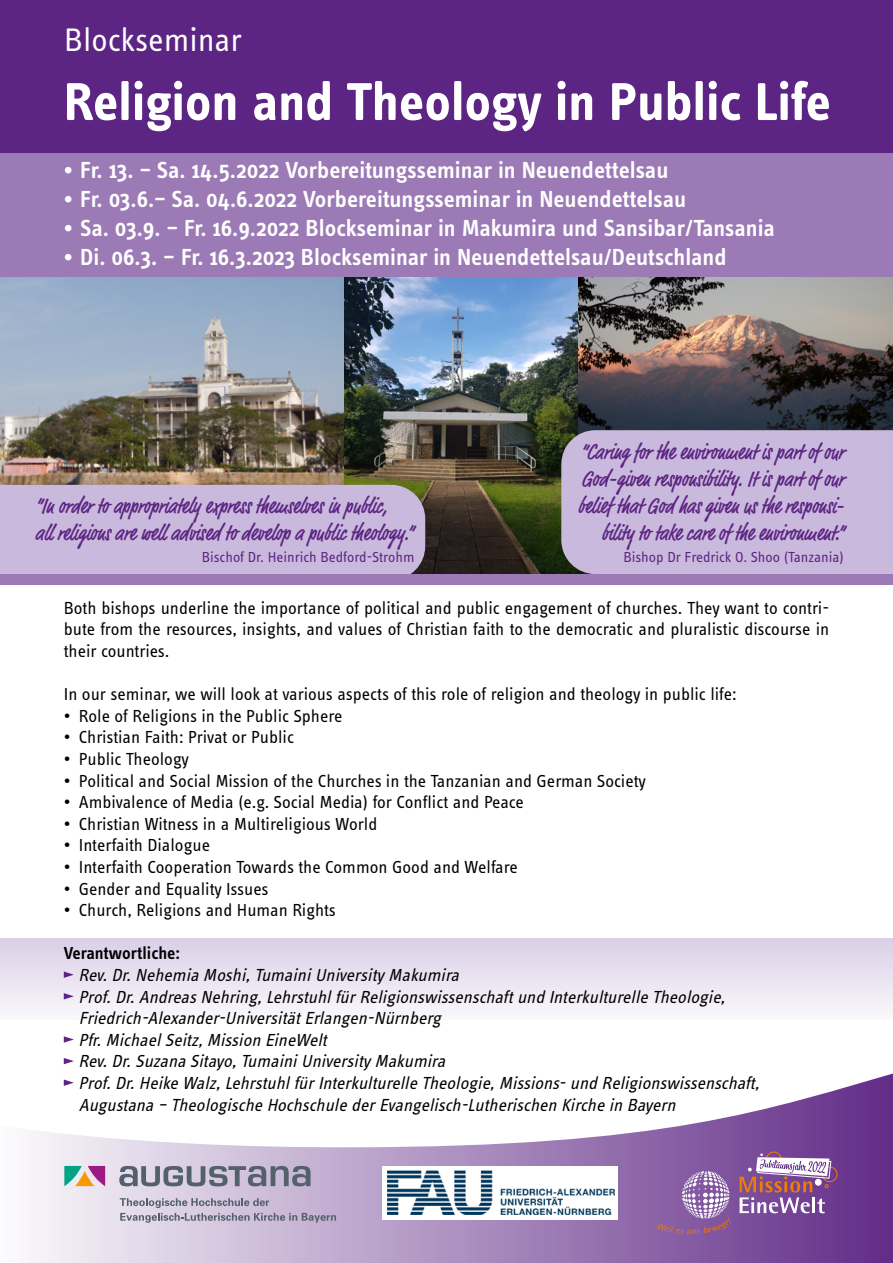
<style>
.page{position:relative;width:893px;height:1263px;background:#fff}
.page>*{position:absolute;margin:0;border:0;box-sizing:border-box;transform-origin:0 0}
.t1{font:700 55.05px "Info OT Text";color:#fff}
.t2{font:33.6px "Info OT Text";color:#fff}
.t3{font:600 24px "Info OT Text";color:#fff}
.t4{font:500 condensed 22.5px/27px "Market Pro";color:#5c2483;text-align:right}
.t5{font:18px/21.6px "Info OT Text";color:#000;text-align:justify}
.t6{font:italic 18px/21.6px "Info OT Text";color:#000}
.t7{font:600 18px "Info OT Text";color:#000}
.t8{font:15px "Info OT Text";color:#5c2483}
</style>
<div class="page">
<img style="left:578px;top:276px;width:315px;height:154px">
<img style="left:0;top:276px;width:344px;height:209px">
<img style="left:344px;top:276px;width:234px;height:298px">
<div style="left:0;top:938px;width:893px;height:81px;background:linear-gradient(to bottom,#dacfe7,#f9f8fb)"></div>
<div style="left:0;top:0;width:893px;height:238px;background:#5c2483"></div>
<svg style="left:64px;top:971px;width:10px;height:7px"></svg>
<svg style="left:64px;top:993px;width:10px;height:6px"></svg>
<svg style="left:64px;top:1036px;width:10px;height:7px"></svg>
<svg style="left:64px;top:1058px;width:10px;height:6px"></svg>
<div style="left:0;top:153px;width:893px;height:123px;background:#9c7ab6"></div>
<svg style="left:29px;top:1073px;width:864px;height:190px"></svg>
<svg style="left:658px;top:1171px;width:73px;height:63px;background:#9974ac"></svg>
<svg style="left:740px;top:1152px;width:98px;height:61px"></svg>
<div style="left:382px;top:1166px;width:236px;height:54px;background:#fff"></div>
<img style="left:388px;top:1170px;width:226px;height:45px">
<svg style="left:119px;top:1165px;width:192px;height:21px;background:#9695a7"></svg>
<svg style="left:64px;top:1166px;width:41px;height:20px"></svg>
<svg style="left:120px;top:1198px;width:216px;height:25px;background:#b8afc5"></svg>
<div style="left:561px;top:430px;width:332px;height:144px;background:#c9b9dc"></div>
<div style="left:0;top:485px;width:425px;height:89px;background:#c9b9dc"></div>
<div style="left:0;top:574px;width:893px;height:11px;background:#9c7ab6"></div>
<h2 class="t2" style="left:64px;top:20px;width:180px">Blockseminar</h2>
<h1 class="t1" style="left:64px;top:68px;width:768px">Religion and Theology in Public Life</h1>
<h3 class="t3" style="left:64px;top:156px;width:606px">• Fr. 13. – Sa. 14.5.2022 Vorbereitungsseminar in Neuendettelsau</h3>
<h3 class="t3" style="left:64px;top:184px;width:624px">• Fr. 03.6.– Sa. 04.6.2022 Vorbereitungsseminar in Neuendettelsau</h3>
<h3 class="t3" style="left:64px;top:213px;width:712px">• Sa. 03.9. – Fr. 16.9.2022 Blockseminar in Makumira und Sansibar/Tansania</h3>
<h3 class="t3" style="left:64px;top:242px;width:664px">• Di. 06.3. – Fr. 16.3.2023 Blockseminar in Neuendettelsau/Deutschland</h3>
<p class="t4" style="left:35px;top:493px;width:380px;text-align:left">“In order to appropriately express themselves in public,<br>all religions are well advised to develop a public theology.”</p>
<p class="t8" style="left:202px;top:548px;width:214px">Bischof Dr. Heinrich Bedford-Strohm</p>
<p class="t4" style="left:578px;top:439px;width:268px">“Caring for the environment is part of our God-given responsibility. It is part of our belief that God has given us the responsi&shy;bility to take care of the environment.”</p>
<p class="t8" style="left:623px;top:547px;width:222px">Bishop Dr Fredrick O. Shoo (Tanzania)</p>
<p class="t5" style="left:64px;top:597px;width:767px">Both bishops underline the importance of political and public engagement of churches. They want to contri&shy;bute from the resources, insights, and values of Christian faith to the democratic and pluralistic discourse in their countries.</p>
<p class="t5" style="left:64px;top:683px;width:674px">In our seminar, we will look at various aspects of this role of religion and theology in public life:</p>
<p class="t5" style="left:64px;top:705px;width:280px">• Role of Religions in the Public Sphere</p>
<p class="t5" style="left:64px;top:726px;width:232px">• Christian Faith: Privat or Public</p>
<p class="t5" style="left:64px;top:748px;width:127px">• Public Theology</p>
<p class="t5" style="left:64px;top:769px;width:584px">• Political and Social Mission of the Churches in the Tanzanian and German Society</p>
<p class="t5" style="left:64px;top:791px;width:462px">• Ambivalence of Media (e.g. Social Media) for Conflict and Peace</p>
<p class="t5" style="left:64px;top:813px;width:315px">• Christian Witness in a Multireligious World</p>
<p class="t5" style="left:64px;top:834px;width:148px">• Interfaith Dialogue</p>
<p class="t5" style="left:64px;top:856px;width:456px">• Interfaith Cooperation Towards the Common Good and Welfare</p>
<p class="t5" style="left:64px;top:877px;width:206px">• Gender and Equality Issues</p>
<p class="t5" style="left:64px;top:899px;width:274px">• Church, Religions and Human Rights</p>
<p class="t7" style="left:64px;top:942px;width:118px">Verantwortliche:</p>
<p class="t6" style="left:78px;top:964px;width:687px">Rev.Dr.Nehemia Moshi,TumainiUniversityMakumira Prof.Dr.AndreasNehring,LehrstuhlfürReligionswissenschaftund InterkulturelleTheologie, Friedrich-Alexander-UniversitätErlangen-Nürnberg<br>Pfr.MichaelSeitz,Mission EineWelt<br>Rev.Dr.Suzana Sitayo,TumainiUniversityMakumira Prof.Dr.HeikeWalz,LehrstuhlfürInterkulturelleTheologie,Missions-und Religionswissenschaft, Augustana – TheologischeHochschulederEvangelisch-Lutherischen Kirchein Bayern</p>
</div>
